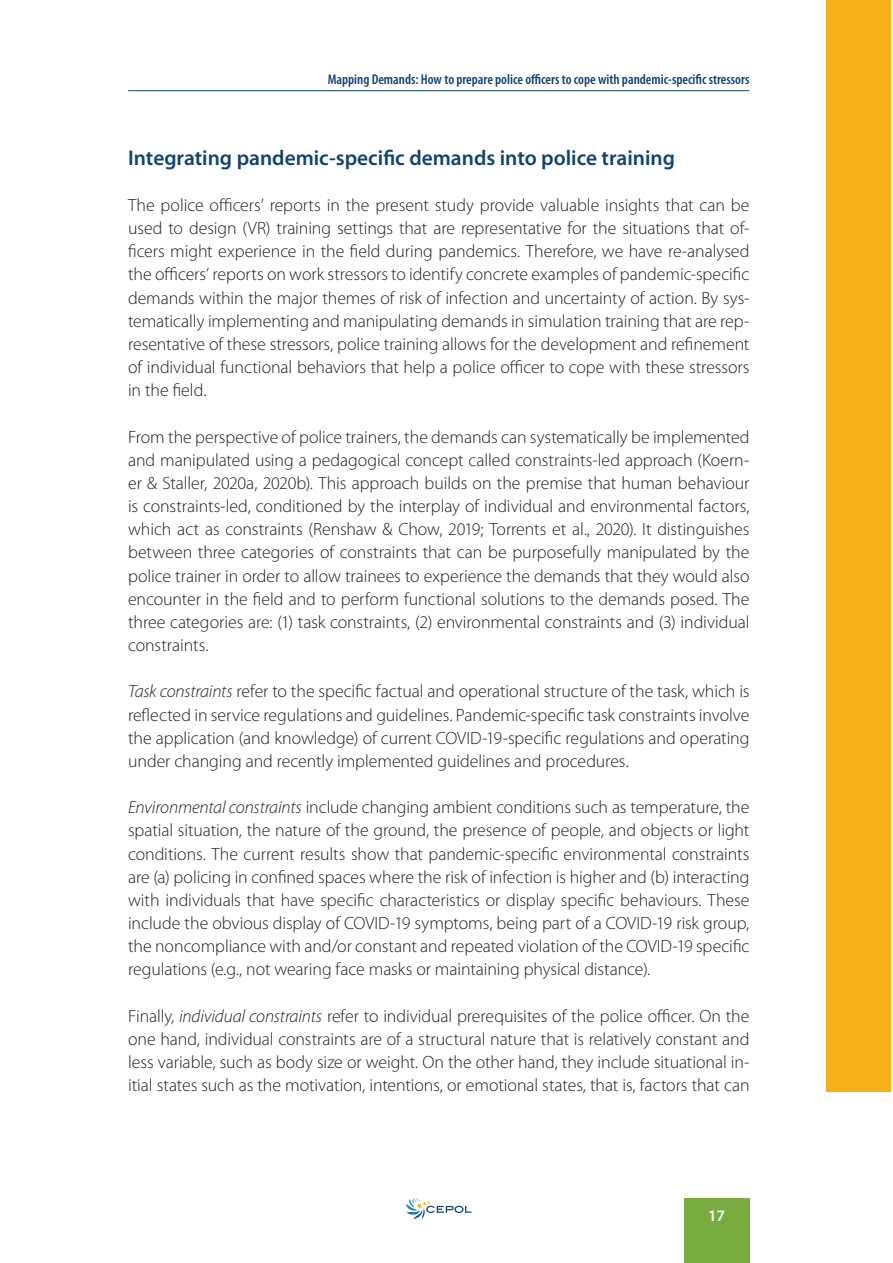
<style>
.page{position:relative;width:893px;height:1263px;background:#fff}
.page>*{position:absolute;margin:0;border:0;box-sizing:border-box;transform-origin:0 0}
.t1{font:600 21.45px "Myriad Pro";color:#114275}
.t2{font:300 17.85px/23.1px "Myriad Pro";letter-spacing:-.005em;color:#231f20;text-align:justify}
.t3{font:600 16.05px "Myriad Pro";color:#fff}
.t4{font:600 condensed 14.25px "Myriad Pro";color:#114275}
.s1{font-style:italic}
</style>
<div class="page">
<div style="left:826px;top:0;width:65px;height:1091px;background:#f7b018"></div>
<svg style="left:406px;top:1198px;width:66px;height:21px"></svg>
<hr style="left:128px;top:90px;width:621px;height:1px;background:#114275">
<div style="left:684px;top:1198px;width:65px;height:65px;background:#78ac41"></div>
<p class="t4" style="left:328px;top:74px;width:423px">Mapping Demands: How to prepare police officers to cope with pandemic-specific stressors</p>
<p class="t1" style="left:128px;top:149px;width:548px">Integrating pandemic-specific demands into police training</p>
<p class="t2" style="left:128px;top:195px;width:623px">The police officers’ reports in the present study provide valuable insights that can be used to design (VR) training settings that are representative for the situations that of&shy;ficers might experience in the field during pandemics. Therefore, we have re-analysed the officers’ reports on work stressors to identify concrete examples of pandemic-specific demands within the major themes of risk of infection and uncertainty of action. By sys&shy;tematically implementing and manipulating demands in simulation training that are rep&shy;resentative of these stressors, police training allows for the development and refinement of individual functional behaviors that help a police officer to cope with these stressors in the field.</p>
<p class="t2" style="left:128px;top:426px;width:623px">From the perspective of police trainers, the demands can systematically be implemented and manipulated using a pedagogical concept called constraints-led approach (Koern&shy;er &amp; Staller, 2020a, 2020b). This approach builds on the premise that human behaviour is constraints-led, conditioned by the interplay of individual and environmental factors, which act as constraints (Renshaw &amp; Chow, 2019; Torrents et al., 2020). It distinguishes between three categories of constraints that can be purposefully manipulated by the police trainer in order to allow trainees to experience the demands that they would also encounter in the field and to perform functional solutions to the demands posed. The three categories are: (1) task constraints, (2) environmental constraints and (3) individual constraints.</p>
<p class="t2" style="left:128px;top:681px;width:623px"><span class="s1">Task constraints</span> refer to the specific factual and operational structure of the task, which is reflected in service regulations and guidelines. Pandemic-specific task constraints involve the application (and knowledge) of current COVID-19-specific regulations and operating under changing and recently implemented guidelines and procedures.</p>
<p class="t2" style="left:128px;top:797px;width:623px"><span class="s1">Environmental constraints</span> include changing ambient conditions such as temperature, the spatial situation, the nature of the ground, the presence of people, and objects or light conditions. The current results show that pandemic-specific environmental constraints are (a) policing in confined spaces where the risk of infection is higher and (b) interacting with individuals that have specific characteristics or display specific behaviours. These include the obvious display of COVID-19 symptoms, being part of a COVID-19 risk group, the noncompliance with and/or constant and repeated violation of the COVID-19 specific regulations (e.g., not wearing face masks or maintaining physical distance).</p>
<p class="t2" style="left:128px;top:1005px;width:623px">Finally<span class="s1">, individual constraints</span> refer to individual prerequisites of the police officer. On the one hand, individual constraints are of a structural nature that is relatively constant and less variable, such as body size or weight. On the other hand, they include situational in&shy;itial states such as the motivation, intentions, or emotional states, that is, factors that can</p>
<p class="t3" style="left:708px;top:1209px;width:19px">17</p>
</div>
